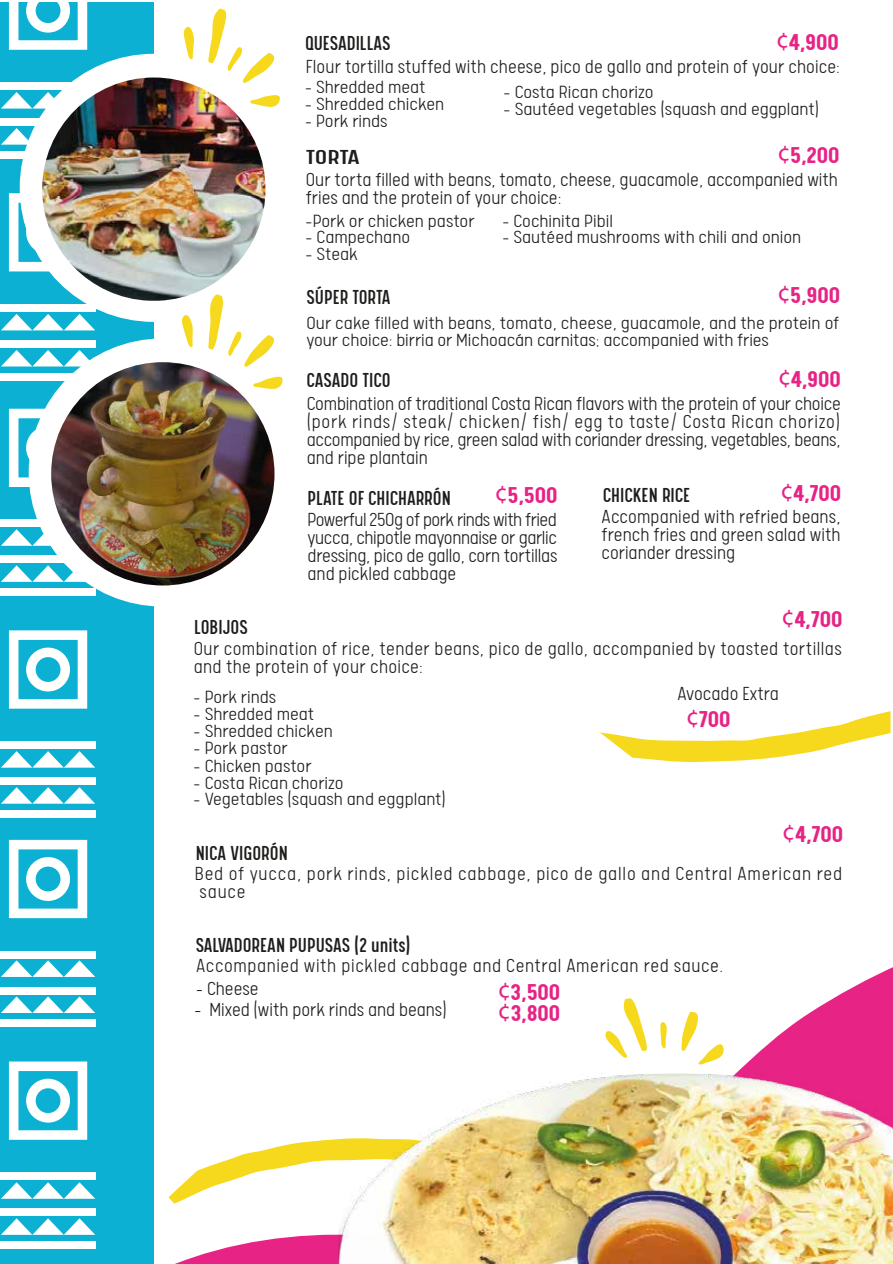
<style>
.page{position:relative;width:893px;height:1264px;background:#fff}
.page>*{position:absolute;margin:0;border:0;box-sizing:border-box;transform-origin:0 0}
.t1{font:700 25.5px "Calps";color:#e72386}
.t2{font:22.5px "Calps Slim";color:#1d1d1b}
.t3{font:22.5px "Calps Slim";color:#1d1d1b;scale:1.42 1}
.t4{font:300 21px/18px "Calps";letter-spacing:.005em;color:#1d1d1b;text-align:justify}
.t5{font:300 21px/18px "Calps";letter-spacing:.04em;color:#1d1d1b}
.t6{font:300 21px "Calps";letter-spacing:.03em;color:#1d1d1b}
.t7{font:300 19.65px/16.8px "Calps";color:#1d1d1b;scale:1.07 1}
.s1{font-family:"Myriad Pro";font-weight:400}
</style>
<div class="page">
<div style="left:0;top:3px;width:154px;height:1260px;background:#0cb0d3"></div>
<svg style="left:9px;top:1061px;width:78px;height:78px"></svg>
<svg style="left:9px;top:839px;width:78px;height:79px"></svg>
<div style="left:0;top:987px;width:96px;height:7px;background:#fff"></div>
<div style="left:0;top:1019px;width:96px;height:7px;background:#fff"></div>
<svg style="left:2px;top:996px;width:93px;height:16px"></svg>
<div style="left:0;top:951px;width:96px;height:7px;background:#fff"></div>
<svg style="left:2px;top:960px;width:93px;height:16px"></svg>
<div style="left:0;top:1208px;width:96px;height:7px;background:#fff"></div>
<div style="left:0;top:1241px;width:96px;height:7px;background:#fff"></div>
<svg style="left:1px;top:1218px;width:94px;height:16px"></svg>
<div style="left:0;top:1172px;width:96px;height:7px;background:#fff"></div>
<svg style="left:1px;top:1182px;width:94px;height:16px"></svg>
<svg style="left:9px;top:630px;width:78px;height:78px"></svg>
<svg style="left:9px;top:409px;width:35px;height:78px"></svg>
<div style="left:0;top:556px;width:96px;height:7px;background:#fff"></div>
<div style="left:0;top:588px;width:96px;height:7px;background:#fff"></div>
<svg style="left:1px;top:565px;width:85px;height:17px"></svg>
<div style="left:0;top:520px;width:96px;height:7px;background:#fff"></div>
<svg style="left:1px;top:529px;width:50px;height:17px"></svg>
<div style="left:0;top:777px;width:96px;height:7px;background:#fff"></div>
<div style="left:0;top:810px;width:96px;height:7px;background:#fff"></div>
<svg style="left:1px;top:787px;width:94px;height:16px"></svg>
<div style="left:0;top:741px;width:96px;height:7px;background:#fff"></div>
<svg style="left:1px;top:751px;width:94px;height:16px"></svg>
<svg style="left:9px;top:193px;width:39px;height:78px"></svg>
<svg style="left:9px;top:3px;width:78px;height:47px"></svg>
<div style="left:0;top:119px;width:96px;height:7px;background:#fff"></div>
<div style="left:0;top:151px;width:96px;height:7px;background:#fff"></div>
<svg style="left:1px;top:128px;width:33px;height:17px"></svg>
<div style="left:0;top:83px;width:96px;height:7px;background:#fff"></div>
<svg style="left:1px;top:92px;width:59px;height:17px"></svg>
<div style="left:0;top:340px;width:96px;height:7px;background:#fff"></div>
<div style="left:0;top:373px;width:96px;height:7px;background:#fff"></div>
<svg style="left:1px;top:350px;width:91px;height:16px"></svg>
<div style="left:0;top:304px;width:96px;height:7px;background:#fff"></div>
<svg style="left:1px;top:314px;width:94px;height:16px"></svg>
<div style="left:20px;top:54px;width:268px;height:268px;background:#fff;border-radius:50%"></div>
<img style="left:42px;top:77px;width:223px;height:224px;border-radius:110px">
<div style="left:29px;top:338px;width:268px;height:268px;background:#fff;border-radius:50%"></div>
<img style="left:51px;top:362px;width:223px;height:223px;border-radius:112px">
<svg style="left:250px;top:95px;width:30px;height:12px"></svg>
<svg style="left:184px;top:27px;width:10px;height:32px"></svg>
<svg style="left:208px;top:9px;width:67px;height:74px"></svg>
<svg style="left:177px;top:967px;width:715px;height:296px"></svg>
<svg style="left:599px;top:711px;width:291px;height:51px"></svg>
<svg style="left:168px;top:1133px;width:170px;height:93px"></svg>
<svg style="left:253px;top:376px;width:30px;height:13px"></svg>
<svg style="left:182px;top:315px;width:11px;height:32px"></svg>
<svg style="left:208px;top:294px;width:66px;height:73px"></svg>
<img style="left:338px;top:1073px;width:554px;height:190px">
<svg style="left:681px;top:1011px;width:44px;height:53px"></svg>
<svg style="left:605px;top:997px;width:42px;height:60px"></svg>
<svg style="left:660px;top:1021px;width:6px;height:27px"></svg>
<p class="t1" style="left:776px;top:27px;width:64px"><span class="s1">¢</span>4,900</p>
<p class="t2" style="left:305px;top:30px;width:87px">QUESADILLAS</p>
<p class="t4" style="left:306px;top:57px;width:535px">Flour tortilla stuffed with cheese, pico de gallo and protein of your choice:</p>
<p class="t7" style="left:305px;top:78px;width:114px">- Shredded meat</p>
<p class="t7" style="left:305px;top:95px;width:132px">- Shredded chicken</p>
<p class="t7" style="left:305px;top:112px;width:79px">- Pork rinds</p>
<p class="t7" style="left:503px;top:83px;width:142px">- Costa Rican chorizo</p>
<p class="t7" style="left:503px;top:100px;width:296px">- Sautéed vegetables (squash and eggplant)</p>
<p class="t1" style="left:777px;top:140px;width:63px"><span class="s1">¢</span>5,200</p>
<p class="t4" style="left:306px;top:169px;width:533px">Our torta filled with beans, tomato, cheese, guacamole, accompanied with fries and the protein of your choice:</p>
<p class="t7" style="left:305px;top:212px;width:160px">-Pork or chicken pastor</p>
<p class="t7" style="left:305px;top:228px;width:100px">- Campechano</p>
<p class="t7" style="left:305px;top:245px;width:51px">- Steak</p>
<p class="t3" style="left:306px;top:144px;width:40px">TORTA</p>
<p class="t7" style="left:502px;top:212px;width:105px">- Cochinita Pibil</p>
<p class="t7" style="left:502px;top:228px;width:281px">- Sautéed mushrooms with chili and onion</p>
<p class="t1" style="left:777px;top:279px;width:64px"><span class="s1">¢</span>5,900</p>
<p class="t2" style="left:306px;top:284px;width:85px">SÚPER TORTA</p>
<p class="t7" style="left:306px;top:314px;width:499px">Our cake filled with beans, tomato, cheese, guacamole, and the protein of your choice: birria or Michoacán carnitas; accompanied with fries</p>
<p class="t2" style="left:306px;top:367px;width:86px">CASADO TICO</p>
<p class="t1" style="left:778px;top:364px;width:64px"><span class="s1">¢</span>4,900</p>
<p class="t4" style="left:307px;top:394px;width:535px">Combination of traditional Costa Rican flavors with the protein of your choice (pork rinds/ steak/ chicken/ fish/ egg to taste/ Costa Rican chorizo) accompanied by rice, green salad with coriander dressing, vegetables, beans, and ripe plantain</p>
<p class="t2" style="left:603px;top:482px;width:89px">CHICKEN RICE</p>
<p class="t4" style="left:601px;top:507px;width:240px">Accompanied with refried beans, french fries and green salad with coriander dressing</p>
<p class="t1" style="left:495px;top:479px;width:64px"><span class="s1">¢</span>5,500</p>
<p class="t1" style="left:780px;top:478px;width:62px"><span class="s1">¢</span>4,700</p>
<p class="t2" style="left:307px;top:485px;width:145px">PLATE OF CHICHARRÓN</p>
<p class="t4" style="left:307px;top:510px;width:251px">Powerful 250g of pork rinds with fried yucca, chipotle mayonnaise or garlic dressing, pico de gallo, corn tortillas and pickled cabbage</p>
<p class="t2" style="left:194px;top:614px;width:55px">LOBIJOS</p>
<p class="t1" style="left:781px;top:603px;width:62px"><span class="s1">¢</span>4,700</p>
<p class="t4" style="left:194px;top:638px;width:649px">Our combination of rice, tender beans, pico de gallo, accompanied by toasted tortillas and the protein of your choice:</p>
<p class="t4" style="left:677px;top:683px;width:103px">Avocado Extra</p>
<p class="t1" style="left:686px;top:704px;width:46px"><span class="s1">¢</span>700</p>
<p class="t7" style="left:193px;top:688px;width:79px">- Pork rinds</p>
<p class="t7" style="left:193px;top:705px;width:114px">- Shredded meat</p>
<p class="t7" style="left:193px;top:722px;width:132px">- Shredded chicken</p>
<p class="t7" style="left:193px;top:739px;width:90px">- Pork pastor</p>
<p class="t7" style="left:193px;top:756px;width:112px">- Chicken pastor</p>
<p class="t7" style="left:193px;top:773px;width:142px">- Costa Rican chorizo</p>
<p class="t7" style="left:193px;top:790px;width:238px">- Vegetables (squash and eggplant)</p>
<p class="t2" style="left:196px;top:839px;width:94px">NICA VIGORÓN</p>
<p class="t1" style="left:782px;top:818px;width:62px"><span class="s1">¢</span>4,700</p>
<p class="t5" style="left:195px;top:864px;width:648px">Bed of yucca, pork rinds, pickled cabbage, pico de gallo and Central American red sauce</p>
<p class="t2" style="left:196px;top:932px;width:216px">SALVADOREAN PUPUSAS (2 units)</p>
<p class="t6" style="left:196px;top:953px;width:529px">Accompanied with pickled cabbage and Central American red sauce.</p>
<p class="t4" style="left:196px;top:978px;width:65px">- Cheese</p>
<p class="t1" style="left:498px;top:998px;width:64px"><span class="s1">¢</span>3,800</p>
<p class="t1" style="left:498px;top:976px;width:64px"><span class="s1">¢</span>3,500</p>
<p class="t4" style="left:194px;top:999px;width:254px">- Mixed (with pork rinds and beans)</p>
</div>
